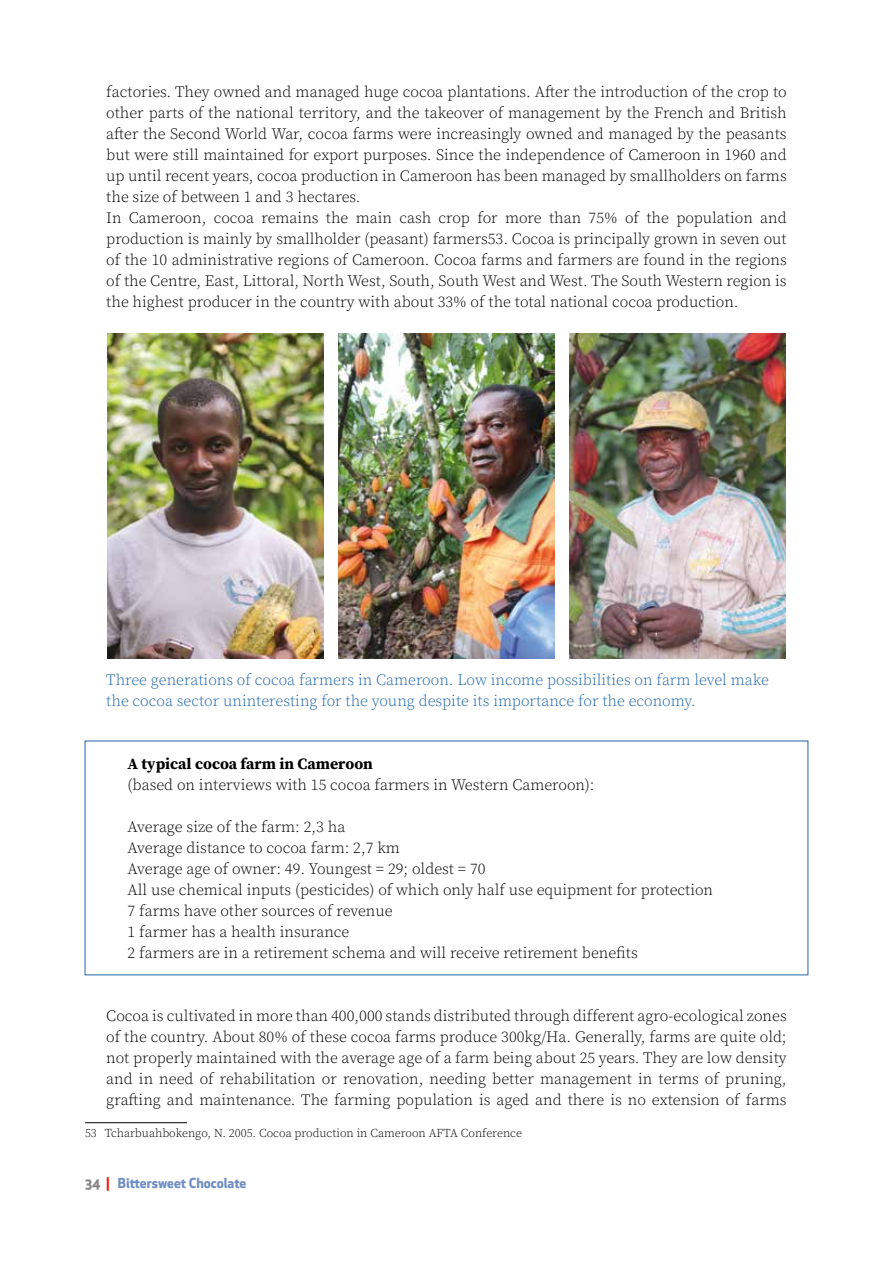
<style>
.page{position:relative;width:893px;height:1263px;background:#fff}
.page>*{position:absolute;margin:0;border:0;box-sizing:border-box;transform-origin:0 0}
.t1{font:300 15.75px/21px "Source Serif Pro";color:#000}
.t2{font:300 15.75px/21px "Source Serif Pro";color:#2066aa}
.t3{font:700 15.75px "Source Serif Pro";color:#000}
.t4{font:700 13.5px "Apex New";color:#6f8ec4}
.t5{font:300 12px "Source Serif Pro";color:#000}
.s1{color:#878787}
.s2{color:#e42315}
</style>
<div class="page">
<hr style="left:85px;top:1122px;width:102px;height:1px;background:#000">
<img style="left:338px;top:334px;width:216px;height:324px">
<img style="left:569px;top:334px;width:216px;height:324px">
<img style="left:107px;top:334px;width:216px;height:324px">
<p class="t1" style="left:106px;top:81px;width:682px">factories. They owned and managed huge cocoa plantations. After the introduction of the crop to other parts of the national territory, and the takeover of management by the French and British after the Second World War, cocoa farms were increasingly owned and managed by the peasants but were still maintained for export purposes. Since the independence of Cameroon in 1960 and up until recent years, cocoa production in Cameroon has been managed by smallholders on farms the size of between 1 and 3 hectares.<br>In Cameroon, cocoa remains the main cash crop for more than 75% of the population and production is mainly by smallholder (peasant) farmers53. Cocoa is principally grown in seven out of the 10 administrative regions of Cameroon. Cocoa farms and farmers are found in the regions of the Centre, East, Littoral, North West, South, South West and West. The South Western region is the highest producer in the country with about 33% of the total national cocoa production.</p>
<p class="t2" style="left:106px;top:669px;width:664px">Three generations of cocoa farmers in Cameroon. Low income possibilities on farm level make the cocoa sector uninteresting for the young despite its importance for the economy.</p>
<p class="t3" style="left:128px;top:754px;width:247px">A typical cocoa farm in Cameroon</p>
<p class="t1" style="left:128px;top:774px;width:469px">(based on interviews with 15 cocoa farmers in Western Cameroon):</p>
<p class="t1" style="left:128px;top:816px;width:587px">Average size of the farm: 2,3 ha<br>Average distance to cocoa farm: 2,7 km<br>Average age of owner: 49. Youngest = 29; oldest = 70<br>All use chemical inputs (pesticides) of which only half use equipment for protection 7 farms have other sources of revenue<br>1 farmer has a health insurance<br>2 farmers are in a retirement schema and will receive retirement benefits</p>
<p class="t1" style="left:106px;top:1005px;width:682px;text-align:justify">Cocoa is cultivated in more than 400,000 stands distributed through different agro-ecological zones of the country. About 80% of these cocoa farms produce 300kg/Ha. Generally, farms are quite old; not properly maintained with the average age of a farm being about 25 years. They are low density and in need of rehabilitation or renovation, needing better management in terms of pruning, grafting and maintenance. The farming population is aged and there is no extension of farms</p>
<p class="t5" style="left:85px;top:1126px;width:439px">53 Tcharbuahbokengo, N. 2005. Cocoa production in Cameroon AFTA Conference</p>
<p class="t4" style="left:85px;top:1173px;width:163px"><span class="s1">34</span> <span class="s2">|</span> Bittersweet Chocolate</p>
</div>
